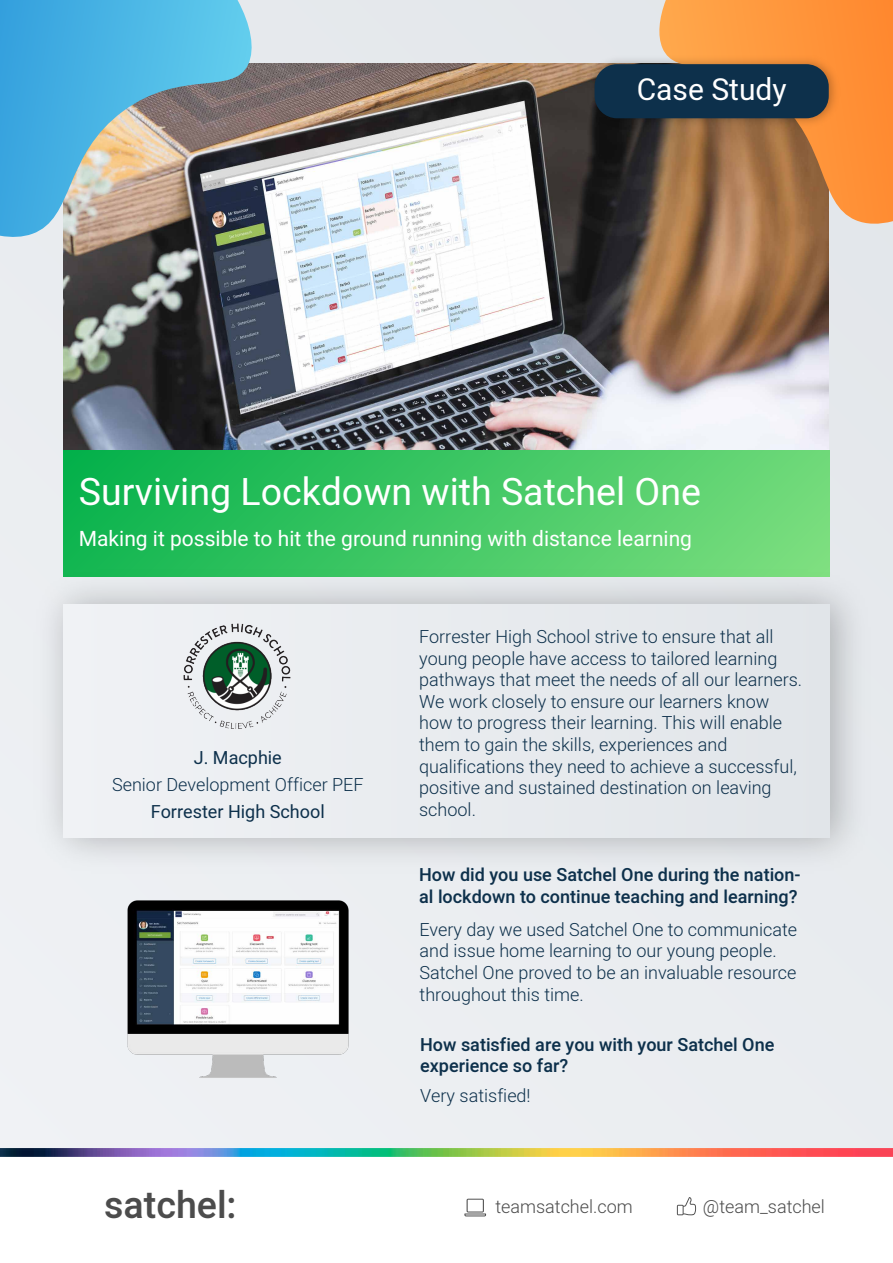
<style>
.page{position:relative;width:893px;height:1263px;background:#fff}
.page>*{position:absolute;margin:0;border:0;box-sizing:border-box;transform-origin:0 0}
.t1{font:37.5px "Heebo";color:#fff}
.t2{font:500 37.5px "Heebo";color:#4c4c4c}
.t3{font:30px "Heebo";color:#fff}
.t4{font:21px "Heebo";color:#fff}
.t5{font:300 18px/21.6px "Heebo";color:#0d304b}
.t6{font:500 18px/21.6px "Heebo";color:#0d304b}
.t7{font:300 18px "Heebo";color:#4c4c4c}
.t8{font:18px "Heebo";color:#0d304b}
</style>
<div class="page">
<div style="left:0;top:0;width:893px;height:1151px;background:#eaedf1"></div>
<img style="left:64px;top:63px;width:764px;height:388px">
<svg style="left:464px;top:1199px;width:22px;height:17px"></svg>
<svg style="left:677px;top:1197px;width:19px;height:18px"></svg>
<img style="left:0;top:1149px;width:893px;height:7px">
<div style="left:64px;top:451px;width:765px;height:125px;background:linear-gradient(to right,#09b24d,#77dc7c)"></div>
<img style="left:54px;top:557px;width:802px;height:299px">
<div style="left:64px;top:605px;width:765px;height:233px;background:#e8ebef"></div>
<svg style="left:657px;top:0;width:236px;height:225px;background:#d78742"></svg>
<img style="left:583px;top:51px;width:260px;height:80px">
<div style="left:595px;top:64px;width:234px;height:54px;background:#0d304b"></div>
<svg style="left:0;top:0;width:256px;height:238px;background:#6ea3ba"></svg>
<img style="left:183px;top:623px;width:108px;height:106px">
<img style="left:127px;top:900px;width:222px;height:178px">
<h2 class="t3" style="left:637px;top:69px;width:151px">Case Study</h2>
<h1 class="t1" style="left:79px;top:465px;width:624px">Surviving Lockdown with Satchel One</h1>
<p class="t4" style="left:79px;top:524px;width:615px">Making it possible to hit the ground running with distance learning</p>
<p class="t8" style="left:194px;top:745px;width:90px">J. Macphie</p>
<p class="t5" style="left:112px;top:774px;width:253px">Senior Development Officer PEF</p>
<p class="t8" style="left:151px;top:799px;width:175px">Forrester High School</p>
<p class="t5" style="left:419px;top:625px;width:385px">Forrester High School strive to ensure that all young people have access to tailored learning pathways that meet the needs of all our learners.<br>We work closely to ensure our learners know how to progress their learning. This will enable them to gain the skills, experiences and qualifications they need to achieve a successful, positive and sustained destination on leaving school.</p>
<p class="t6" style="left:419px;top:864px;width:383px">How did you use Satchel One during the nation&shy;al lockdown to continue teaching and learning?</p>
<p class="t5" style="left:420px;top:918px;width:379px">Every day we used Satchel One to communicate and issue home learning to our young people.<br>Satchel One proved to be an invaluable resource throughout this time.</p>
<p class="t6" style="left:420px;top:1034px;width:356px">How satisfied are you with your Satchel One experience so far?</p>
<p class="t5" style="left:420px;top:1085px;width:112px">Very satisfied!</p>
<h1 class="t2" style="left:104px;top:1179px;width:134px">satchel:</h1>
<p class="t7" style="left:495px;top:1194px;width:139px">teamsatchel.com</p>
<p class="t7" style="left:703px;top:1194px;width:124px">@team_satchel</p>
</div>
